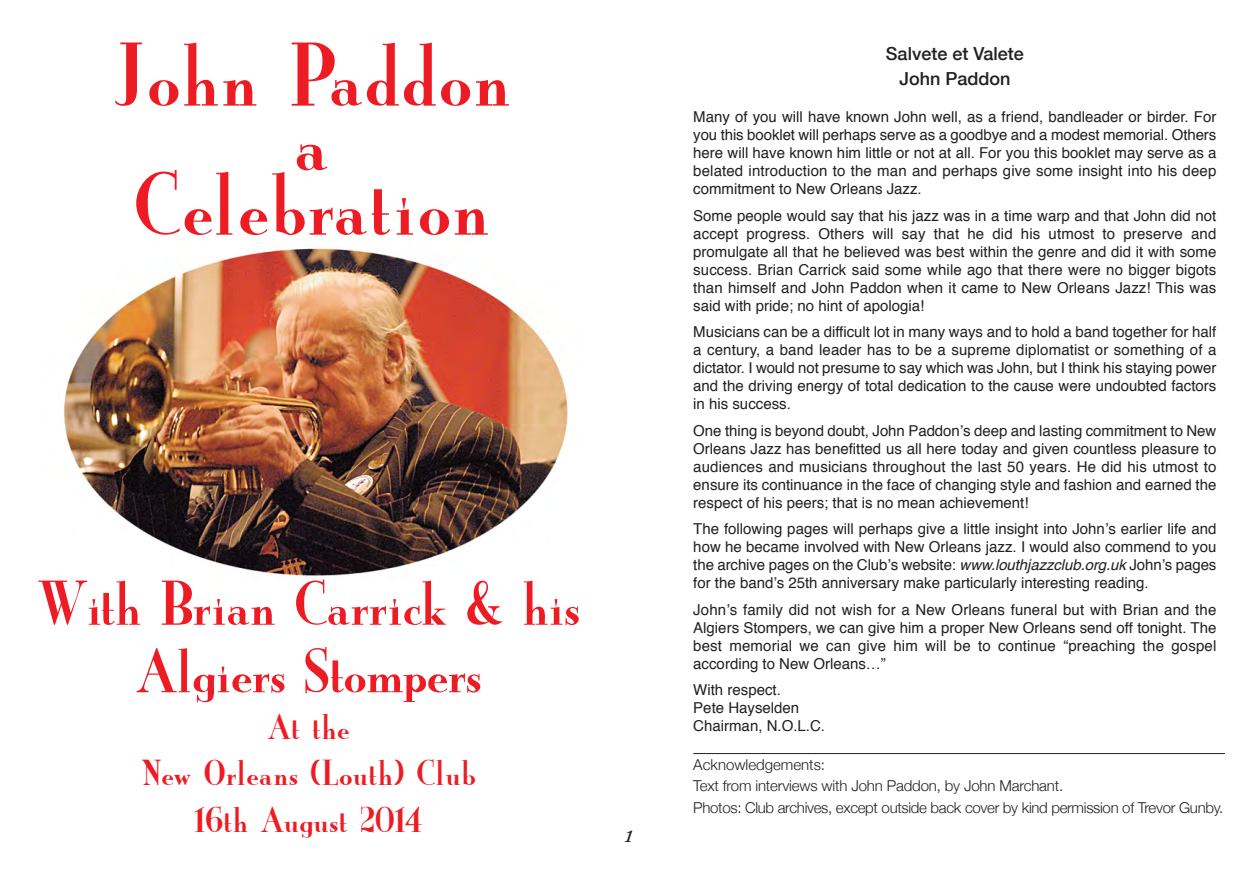
<style>
.page{position:relative;width:1259px;height:893px;background:#fff}
.page>*{position:absolute;margin:0;border:0;box-sizing:border-box;transform-origin:0 0}
.t1{font:90px/64.5px "New Orleans";color:#ed1c24;text-align:center}
.t2{font:63px/67.5px "New Orleans";letter-spacing:-.025em;color:#ed1c24;text-align:center}
.t3{font:36px/46.5px "New Orleans";color:#ed1c24;text-align:center}
.t4{font:500 18px/25.2px "Helvetica Neue";color:#231f20;text-align:center}
.t5{font:italic 600 18px "Adobe Caslon Pro";color:#231f20}
.t6{font:15px/18px "Helvetica";color:#231f20;text-align:justify}
.t7{font:300 15px/21.3px "Helvetica Neue";letter-spacing:-.02em;color:#231f20}
.s1{font-style:italic}
</style>
<div class="page">
<img style="left:64px;top:248px;width:504px;height:328px">
<hr style="left:693px;top:753px;width:532px;height:1px;background:#231f20">
<h1 class="t1" style="left:112px;top:48px;width:401px">John Paddon a<br>Celebration</h1>
<h2 class="t2" style="left:37px;top:573px;width:545px">With Brian Carrick &amp; his<br>Algiers Stompers</h2>
<h3 class="t3" style="left:141px;top:705px;width:337px">At the<br>New Orleans (Louth) Club<br>16th August 2014</h3>
<p class="t5" style="left:624px;top:826px;width:10px">1</p>
<p class="t4" style="left:886px;top:40px;width:139px">Salvete et Valete<br>John Paddon</p>
<p class="t6" style="left:693px;top:109px;width:524px">Many of you will have known John well, as a friend, bandleader or birder. For you this booklet will perhaps serve as a goodbye and a modest memorial. Others here will have known him little or not at all. For you this booklet may serve as a belated introduction to the man and perhaps give some insight into his deep commitment to New Orleans Jazz.</p>
<p class="t6" style="left:693px;top:208px;width:524px">Some people would say that his jazz was in a time warp and that John did not accept progress. Others will say that he did his utmost to preserve and promulgate all that he believed was best within the genre and did it with some success. Brian Carrick said some while ago that there were no bigger bigots than himself and John Paddon when it came to New Orleans Jazz! This was said with pride; no hint of apologia!</p>
<p class="t6" style="left:693px;top:324px;width:524px">Musicians can be a difficult lot in many ways and to hold a band together for half a century, a band leader has to be a supreme diplomatist or something of a dictator. I would not presume to say which was John, but I think his staying power and the driving energy of total dedication to the cause were undoubted factors in his success.</p>
<p class="t6" style="left:693px;top:423px;width:524px">One thing is beyond doubt, John Paddonʼs deep and lasting commitment to New Orleans Jazz has benefitted us all here today and given countless pleasure to audiences and musicians throughout the last 50 years. He did his utmost to ensure its continuance in the face of changing style and fashion and earned the respect of his peers; that is no mean achievement!</p>
<p class="t6" style="left:693px;top:521px;width:524px">The following pages will perhaps give a little insight into Johnʼs earlier life and how he became involved with New Orleans jazz. I would also commend to you the archive pages on the Clubʼs website: <span class="s1">www.louthjazzclub.org.uk</span> Johnʼs pages for the bandʼs 25th anniversary make particularly interesting reading.</p>
<p class="t6" style="left:693px;top:602px;width:524px">Johnʼs family did not wish for a New Orleans funeral but with Brian and the Algiers Stompers, we can give him a proper New Orleans send off tonight. The best memorial we can give him will be to continue “preaching the gospel according to New Orleans…”</p>
<p class="t6" style="left:693px;top:682px;width:133px;text-align:left">With respect.<br>Pete Hayselden<br>Chairman, N.O.L.C.</p>
<p class="t7" style="left:693px;top:754px;width:531px">Acknowledgements:<br>Text from interviews with John Paddon, by John Marchant.<br>Photos: Club archives, except outside back cover by kind permission of Trevor Gunby.</p>
</div>
